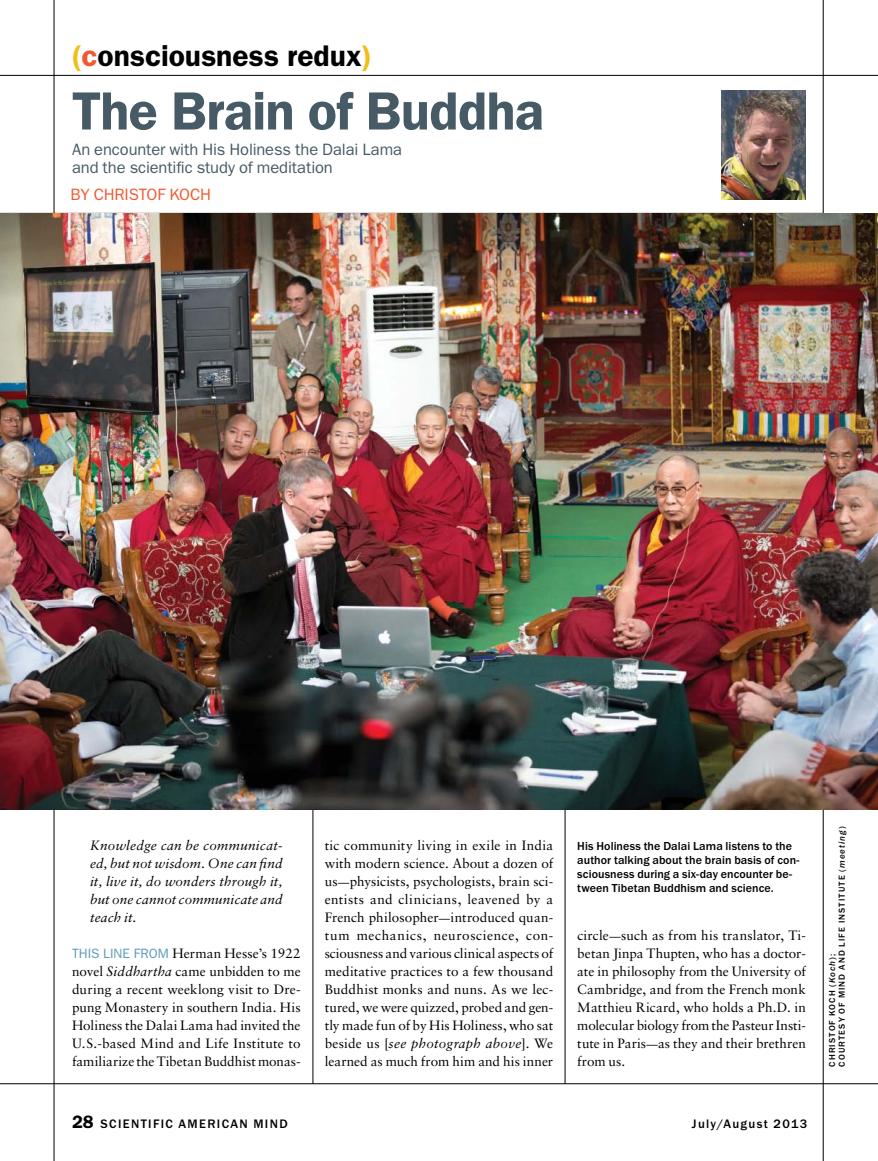
<style>
.page{position:relative;width:878px;height:1161px;background:#fff}
.page>*{position:absolute;margin:0;border:0;box-sizing:border-box;transform-origin:0 0}
.t1{font:600 54px "ITC Franklin Gothic Std";letter-spacing:-.01em;color:#465b65}
.t2{font:600 30px "ITC Franklin Gothic Std";color:#000}
.t3{font:16.5px/18px "ITC Franklin Gothic Std";letter-spacing:-.005em;color:#465b65}
.t4{font:16.5px "ITC Franklin Gothic Std";letter-spacing:-.01em;color:#f15a31}
.t5{font:13.5px/18px "Sabon LT Std";color:#000;text-align:justify}
.t6{font:italic 13.5px/18px "Sabon LT Std";letter-spacing:.01em;color:#000;text-align:justify}
.t7{font:500 12.75px "ITC Franklin Gothic Std";letter-spacing:.105em;color:#000}
.t8{font:500 12px/14.2px "ITC Franklin Gothic Std";letter-spacing:.01em;color:#000}
.t9{font:500 9px/9.8px "ITC Franklin Gothic Std";letter-spacing:.12em;color:#000}
.s1{color:#f2be1a}
.s2{color:#f15a31}
.s3{font-family:"ITC Franklin Gothic Std";color:#5c9bbd}
.s4{font-style:italic}
.s5{font-size:11.25px}
.s6{font-weight:600;font-size:18px}
.s7{font-family:"ITC Franklin Gothic Std Med It";font-weight:400}
</style>
<div class="page">
<img style="left:722px;top:90px;width:84px;height:110px">
<hr style="left:54px;top:0;width:1px;height:1161px;background:#000">
<hr style="left:312px;top:213px;width:1px;height:871px;background:#000">
<hr style="left:0;top:1083px;width:878px;height:1px;background:#000">
<hr style="left:564px;top:213px;width:1px;height:871px;background:#000">
<hr style="left:822px;top:0;width:1px;height:1161px;background:#000">
<hr style="left:0;top:75px;width:878px;height:1px;background:#000">
<hr style="left:0;top:213px;width:823px;height:1px;background:#000">
<img style="left:0;top:214px;width:878px;height:596px">
<h2 class="t2" style="left:72px;top:38px;width:302px"><span class="s1">(</span><span class="s2">c</span>onsciousness redux<span class="s1">)</span></h2>
<h1 class="t1" style="left:72px;top:79px;width:473px">The Brain of Buddha</h1>
<p class="t3" style="left:72px;top:141px;width:331px">An encounter with His Holiness the Dalai Lama and the scientific study of meditation</p>
<p class="t4" style="left:70px;top:184px;width:142px">By christof Koch</p>
<p class="t6" style="left:90px;top:836px;width:194px">Knowledge can be communicat&shy;ed, but not wisdom. One can find it, live it, do wonders through it, but one cannot communicate and teach it.</p>
<p class="t5" style="left:72px;top:944px;width:230px"><span class="s3">Th is line from</span> Herman Hesse’s 1922 novel <span class="s4">Siddhartha</span> came unbidden to me during a recent weeklong visit to Dre&shy;pung Monastery in southern India. His Holiness the Dalai Lama had invited the U.S.-based Mind and Life Institute to familiarize the Tibetan Buddhist monas-</p>
<p class="t5" style="left:324px;top:836px;width:230px">tic community living in exile in India with modern science. About a dozen of us<span class="s5">—</span>physicists, psychologists, brain sci&shy;entists and clinicians, leavened by a French philosopher<span class="s5">—</span>introduced quan&shy;tum mechanics, neuroscience, con&shy;sciousness and various clinical aspects of meditative practices to a few thousand Buddhist monks and nuns. As we lec&shy;tured, we were quizzed, probed and gen&shy;tly made fun of by His Holiness, who sat beside us [<span class="s4">see photograph above</span>]. We learned as much from him and his inner</p>
<p class="t8" style="left:577px;top:839px;width:224px">His Holiness the Dalai Lama listens to the author talking about the brain basis of con&shy;sciousness during a six-day encounter be&shy;tween Tibetan Buddhism and science.</p>
<p class="t5" style="left:577px;top:926px;width:230px">circle<span class="s5">—</span>such as from his translator, Ti&shy;betan Jinpa Thupten, who has a doctor&shy;ate in philosophy from the University of Cambridge, and from the French monk Matthieu Ricard, who holds a Ph.D. in molecular biology from the Pasteur Insti&shy;tute in Paris<span class="s5">—</span>as they and their brethren from us.</p>
<p class="t7" style="left:72px;top:1117px;width:217px"><span class="s6">28</span> scientific american mind</p>
<p class="t7" style="left:692px;top:1117px;width:117px">July/August 2013</p>
<p class="t9" style="left:827px;top:1066px;width:242px;rotate:-90deg">Christof koch (<span class="s7">Koch</span>);<br>Courtesy of MIND AND LIFE INSTITUTE (<span class="s7">meeting</span>)</p>
</div>
